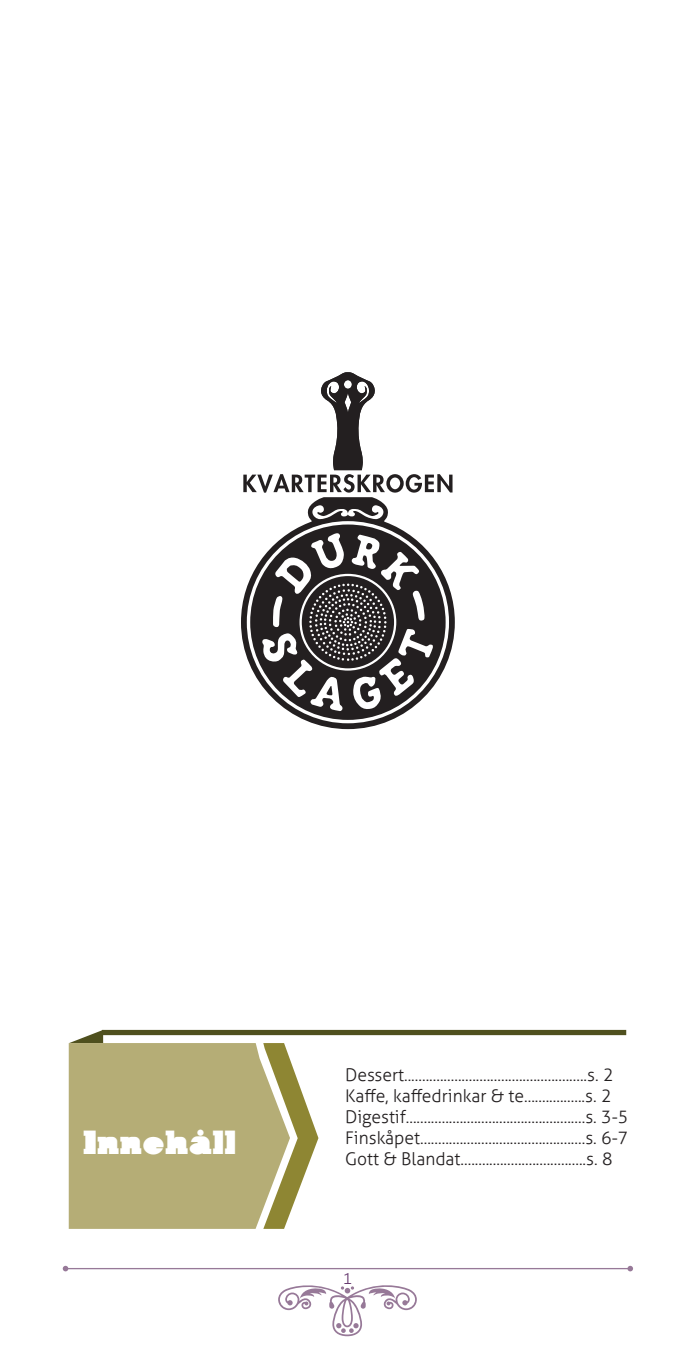
<style>
.page{position:relative;width:695px;height:1355px;background:#fff}
.page>*{position:absolute;margin:0;border:0;box-sizing:border-box;transform-origin:0 0}
.t1{font:33.25px "Kaine Block";color:#fff}
.t2{font:300 17.5px/21px "Aller";color:#231f20}
.t3{font:300 15.75px "Aller";color:#66396f}
</style>
<div class="page">
<svg style="left:278px;top:1285px;width:139px;height:51px"></svg>
<hr style="left:63px;top:1267px;width:569px;height:2px;background:#977998">
<svg style="left:63px;top:1265px;width:5px;height:6px"></svg>
<svg style="left:627px;top:1265px;width:6px;height:6px"></svg>
<div style="left:102px;top:1029px;width:524px;height:6px;background:#4f501e"></div>
<svg style="left:72px;top:1029px;width:31px;height:13px"></svg>
<div style="left:69px;top:1042px;width:194px;height:186px;background:#b5ad76"></div>
<svg style="left:263px;top:1043px;width:55px;height:185px"></svg>
<svg style="left:243px;top:372px;width:209px;height:120px"></svg>
<svg style="left:241px;top:497px;width:214px;height:232px;fill:#292626"></svg>
<h1 class="t1" style="left:83px;top:1124px;width:155px">Innehåll</h1>
<p class="t2" style="left:345px;top:1063px;width:285px">Dessert...................................................s. 2<br>Kaffe, kaffedrinkar &amp; te.................s. 2<br>Digestif..................................................s. 3-5<br>Finskåpet..............................................s. 6-7<br>Gott &amp; Blandat...................................s. 8</p>
<p class="t3" style="left:343px;top:1268px;width:11px">1</p>
</div>
